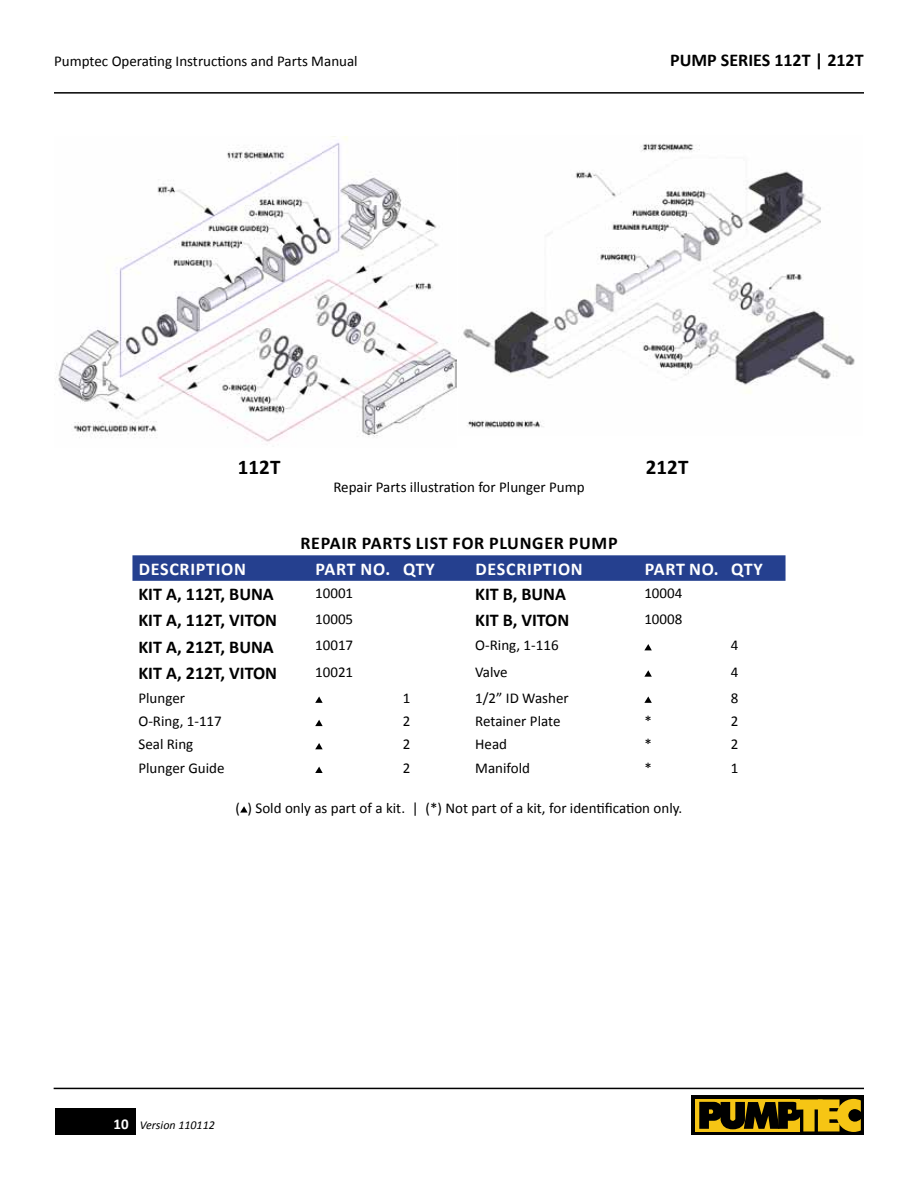
<style>
.page{position:relative;width:918px;height:1188px;background:#fff}
.page>*{position:absolute;margin:0;border:0;box-sizing:border-box;transform-origin:0 0}
.t1{font:700 21px "Calibri";color:#000}
.t2{font:700 18px "Calibri";color:#000}
.t3{font:700 18px "Calibri";letter-spacing:.04em;color:#fff}
.t4{font:700 18px "Calibri";letter-spacing:.04em;color:#000}
.t5{font:15px "Calibri";color:#000}
.t6{font:italic 12px "Calibri";color:#000}
.s1{font-weight:700;font-style:normal;font-size:15px;color:#fff}
</style>
<div class="page">
<div style="left:692px;top:1096px;width:172px;height:39px;background:#000"></div>
<div style="left:695px;top:1099px;width:105px;height:32px;background:#f6c514"></div>
<svg style="left:699px;top:1099px;width:162px;height:33px"></svg>
<div style="left:55px;top:1108px;width:80px;height:27px;background:#000"></div>
<hr style="left:54px;top:1088px;width:810px;height:1px;background:#000">
<hr style="left:54px;top:92px;width:810px;height:2px;background:#000">
<img style="left:56px;top:136px;width:401px;height:306px">
<img style="left:463px;top:143px;width:392px;height:286px">
<svg style="left:132px;top:555px;width:654px;height:26px;background:#294391"></svg>
<svg style="left:644px;top:644px;width:8px;height:6px"></svg>
<svg style="left:644px;top:670px;width:8px;height:7px"></svg>
<svg style="left:315px;top:696px;width:8px;height:7px"></svg>
<svg style="left:644px;top:696px;width:8px;height:7px"></svg>
<svg style="left:315px;top:720px;width:8px;height:6px"></svg>
<svg style="left:315px;top:743px;width:8px;height:6px"></svg>
<svg style="left:315px;top:767px;width:8px;height:6px"></svg>
<svg style="left:240px;top:806px;width:8px;height:7px"></svg>
<p class="t5" style="left:54px;top:51px;width:305px">Pumptec Operating Instructions and Parts Manual</p>
<p class="t2" style="left:670px;top:49px;width:195px">PUMP SERIES 112T | 212T</p>
<h1 class="t1" style="left:238px;top:453px;width:44px">112T</h1>
<h1 class="t1" style="left:646px;top:453px;width:44px">212T</h1>
<p class="t5" style="left:333px;top:477px;width:253px">Repair Parts illustration for Plunger Pump</p>
<p class="t4" style="left:300px;top:532px;width:317px">REPAIR PARTS LIST FOR PLUNGER PUMP</p>
<p class="t3" style="left:139px;top:557px;width:95px">DESCRIPTION</p>
<p class="t3" style="left:316px;top:557px;width:121px">PART NO. QTY</p>
<p class="t3" style="left:476px;top:557px;width:95px">DESCRIPTION</p>
<p class="t3" style="left:645px;top:557px;width:120px">PART NO. QTY</p>
<p class="t2" style="left:138px;top:583px;width:137px">KIT A, 112T, BUNA</p>
<p class="t5" style="left:315px;top:584px;width:40px">10001</p>
<p class="t2" style="left:475px;top:583px;width:92px">KIT B, BUNA</p>
<p class="t5" style="left:644px;top:584px;width:40px">10004</p>
<p class="t2" style="left:138px;top:609px;width:140px">KIT A, 112T, VITO N</p>
<p class="t5" style="left:315px;top:610px;width:40px">10005</p>
<p class="t2" style="left:475px;top:609px;width:96px">KIT B, VITO N</p>
<p class="t5" style="left:644px;top:610px;width:40px">10008</p>
<p class="t2" style="left:138px;top:635px;width:137px">KIT A, 212T, BUNA</p>
<p class="t5" style="left:315px;top:636px;width:40px">10017</p>
<p class="t5" style="left:475px;top:636px;width:85px">O-Ring, 1-116</p>
<p class="t5" style="left:731px;top:636px;width:9px">4</p>
<p class="t2" style="left:138px;top:661px;width:140px">KIT A, 212T, VITO N</p>
<p class="t5" style="left:315px;top:662px;width:40px">10021</p>
<p class="t5" style="left:475px;top:662px;width:34px">Valve</p>
<p class="t5" style="left:731px;top:662px;width:9px">4</p>
<p class="t5" style="left:138px;top:688px;width:48px">Plunger</p>
<p class="t5" style="left:403px;top:688px;width:9px">1</p>
<p class="t5" style="left:475px;top:688px;width:95px">1/2” ID Washer</p>
<p class="t5" style="left:731px;top:688px;width:9px">8</p>
<p class="t5" style="left:138px;top:712px;width:85px">O-Ring, 1-117</p>
<p class="t5" style="left:403px;top:712px;width:9px">2</p>
<p class="t5" style="left:475px;top:712px;width:87px">Retainer Plate</p>
<p class="t5" style="left:644px;top:712px;width:9px">*</p>
<p class="t5" style="left:731px;top:712px;width:9px">2</p>
<p class="t5" style="left:138px;top:735px;width:56px">Seal Ring</p>
<p class="t5" style="left:403px;top:735px;width:9px">2</p>
<p class="t5" style="left:475px;top:735px;width:33px">Head</p>
<p class="t5" style="left:644px;top:735px;width:9px">*</p>
<p class="t5" style="left:731px;top:735px;width:9px">2</p>
<p class="t5" style="left:138px;top:759px;width:88px">Plunger Guide</p>
<p class="t5" style="left:403px;top:759px;width:9px">2</p>
<p class="t5" style="left:475px;top:759px;width:56px">Manifold</p>
<p class="t5" style="left:644px;top:759px;width:9px">*</p>
<p class="t5" style="left:731px;top:759px;width:9px">1</p>
<p class="t5" style="left:236px;top:798px;width:448px">( ) Sold only as part of a kit. | (*) Not part of a kit, for identification only.</p>
<p class="t6" style="left:113px;top:1117px;width:103px"><span class="s1">10</span> Version 110112</p>
</div>
